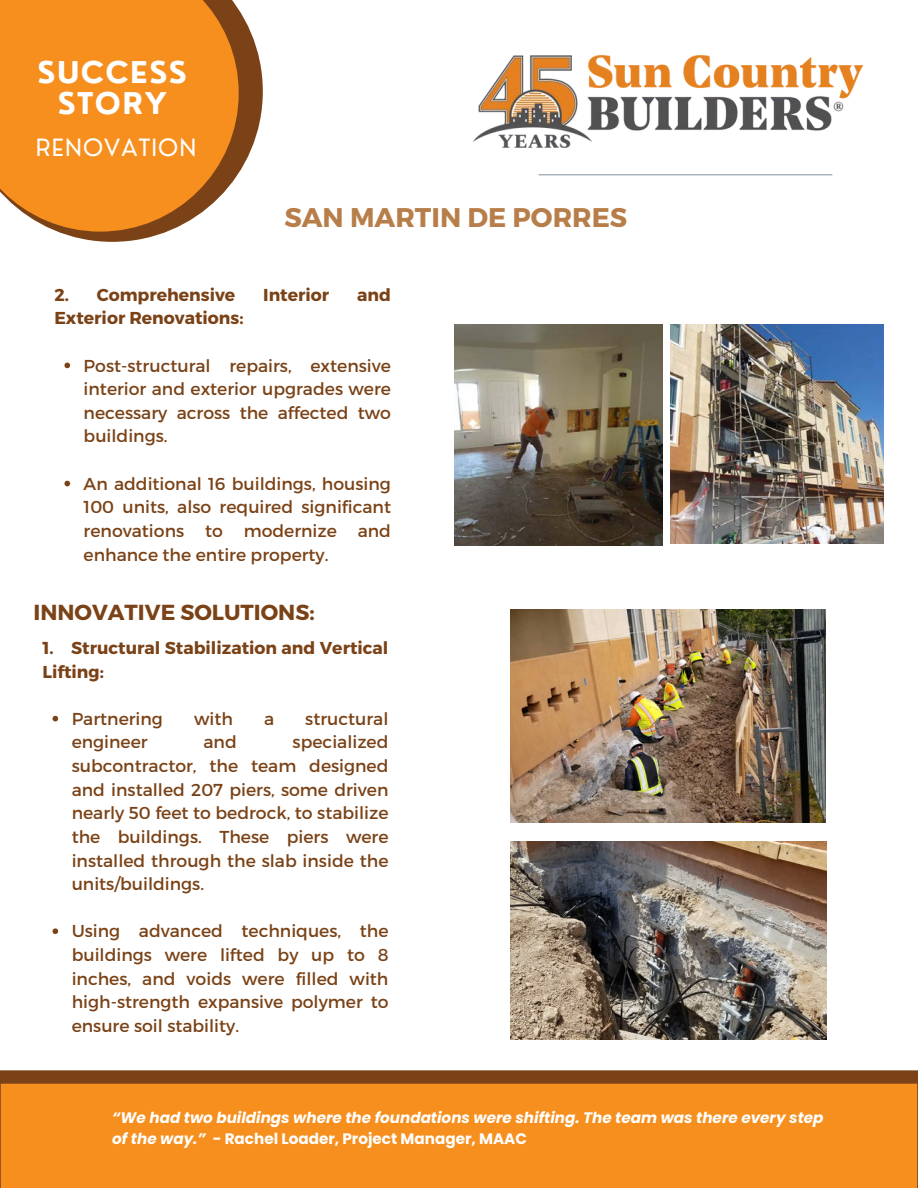
<style>
.page{position:relative;width:918px;height:1188px;background:#fff}
.page>*{position:absolute;margin:0;border:0;box-sizing:border-box;transform-origin:0 0}
.t1{font:700 29.25px/31.5px "Nourd";letter-spacing:.05em;color:#fff;text-align:center}
.t2{font:700 27px "Montserrat";color:#b77e4a}
.t3{font:23.25px "Nourd";letter-spacing:.05em;color:#fff}
.t4{font:700 21.75px "Montserrat";color:#7a4216}
.t5{font:17.25px/23.7px "Montserrat";color:#7a4216;text-align:justify}
.t6{font:700 17.25px/23.7px "Montserrat";color:#7a4216}
.t7{font:italic 700 15.15px/20.9px "Poppins";color:#fff}
.s1{font-style:normal}
</style>
<div class="page">
<img style="left:473px;top:56px;width:389px;height:92px">
<svg style="left:59px;top:10px;width:204px;height:232px"></svg>
<svg style="left:0;top:0;width:239px;height:232px;background:#ed8f28"></svg>
<hr style="left:539px;top:174px;width:293px;height:1px;background:#909dad">
<img style="left:510px;top:842px;width:316px;height:198px">
<svg style="left:0;top:1070px;width:918px;height:118px;background:#80481b"></svg>
<div style="left:1px;top:1084px;width:916px;height:104px;background:#f68f1e"></div>
<img style="left:455px;top:324px;width:208px;height:222px">
<img style="left:671px;top:324px;width:212px;height:219px">
<img style="left:510px;top:609px;width:315px;height:213px">
<svg style="left:53px;top:716px;width:5px;height:5px"></svg>
<svg style="left:53px;top:928px;width:5px;height:6px"></svg>
<svg style="left:64px;top:363px;width:6px;height:5px"></svg>
<svg style="left:64px;top:481px;width:6px;height:5px"></svg>
<h4 class="t1" style="left:38px;top:56px;width:151px">SUCCESS<br>STORY</h4>
<p class="t3" style="left:36px;top:133px;width:162px">RENOVATION</p>
<p class="t2" style="left:284px;top:199px;width:344px">SAN MARTIN DE PORRES</p>
<p class="t6" style="left:54px;top:282px;width:182px">2. Comprehensive</p>
<p class="t6" style="left:263px;top:282px;width:68px">Interior</p>
<p class="t6" style="left:357px;top:282px;width:35px">and</p>
<p class="t6" style="left:54px;top:305px;width:191px">Exterior Renovations:</p>
<p class="t5" style="left:84px;top:353px;width:309px">Post-structural repairs, extensive interior and exterior upgrades were necessary across the affected two buildings.</p>
<p class="t5" style="left:84px;top:471px;width:309px">An additional 16 buildings, housing 100 units, also required significant renovations to modernize and enhance the entire property.</p>
<p class="t4" style="left:33px;top:598px;width:283px">INNOVATIVE SOLUTIONS:</p>
<p class="t6" style="left:42px;top:635px;width:348px">1. Structural Stabilization and Vertical<br>Lifting:</p>
<p class="t5" style="left:72px;top:706px;width:93px">Partnering</p>
<p class="t5" style="left:194px;top:706px;width:40px">with</p>
<p class="t5" style="left:264px;top:706px;width:12px">a</p>
<p class="t5" style="left:305px;top:706px;width:85px">structural</p>
<p class="t5" style="left:72px;top:730px;width:78px">engineer</p>
<p class="t5" style="left:204px;top:730px;width:35px">and</p>
<p class="t5" style="left:72px;top:730px;width:318px;text-indent:221px">specialized subcontractor, the team designed and installed 207 piers, some driven nearly 50 feet to bedrock, to stabilize the buildings. These piers were installed through the slab inside the units/buildings.</p>
<h1 class="t5" style="left:72px;top:919px;width:318px">Using advanced techniques, the buildings were lifted by up to 8 inches, and voids were filled with high-strength expansive polymer to ensure soil stability.</h1>
<p class="t7" style="left:112px;top:1108px;width:713px">“We had two buildings where the foundations were shifting. The team was there every step of the way.” <span class="s1">- Rachel Loader, Project Manager, MAAC</span></p>
</div>
